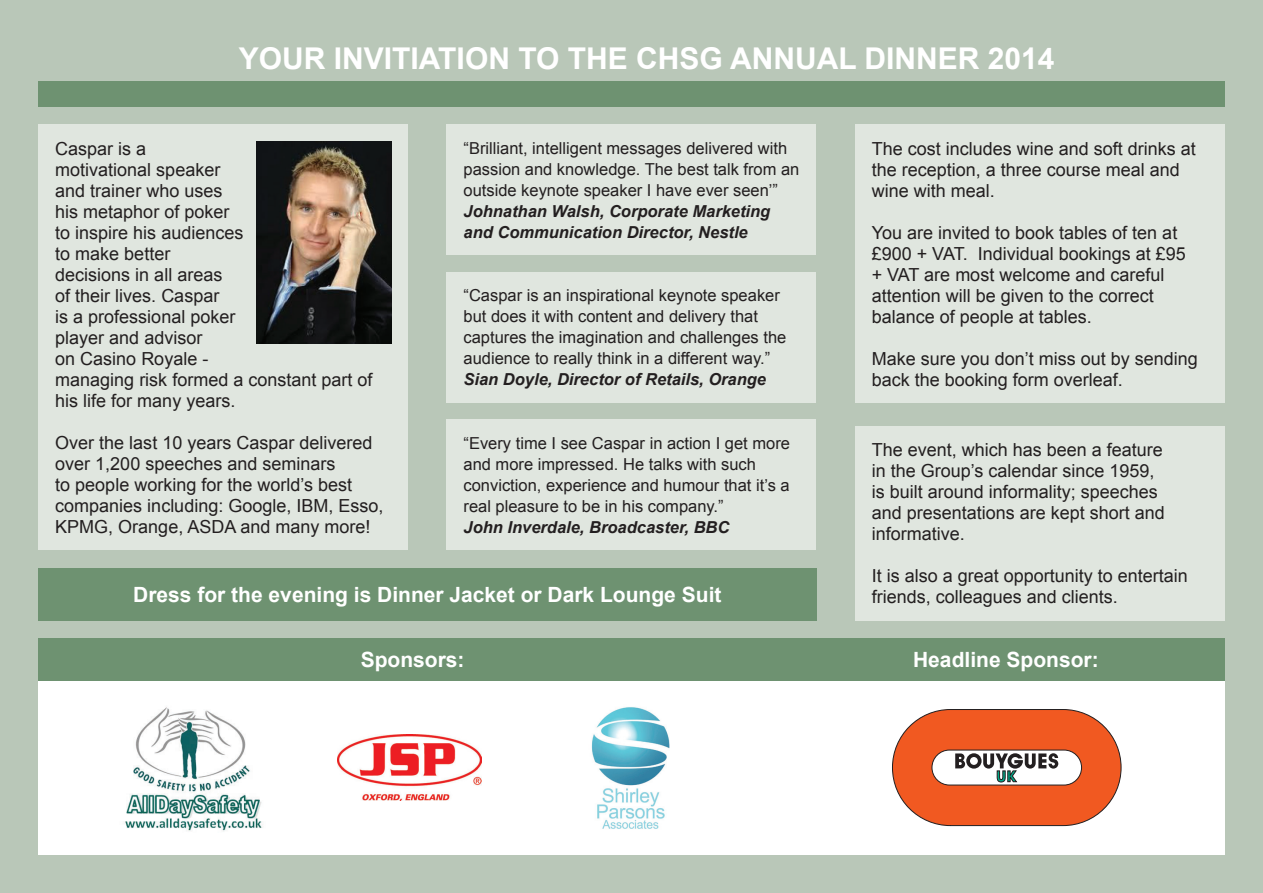
<style>
.page{position:relative;width:1263px;height:893px;background:#b9c7b8}
.page>*{position:absolute;margin:0;border:0;box-sizing:border-box;transform-origin:0 0}
.t1{font:700 30px "Arial";color:#fff}
.t2{font:700 21px "Arial";color:#fff}
.t3{font:18px/21px "Arial";color:#231f20}
.t4{font:16.5px/21px "Arial";color:#231f20}
.t5{font:italic 700 16.5px/21px "Arial";color:#231f20}
</style>
<div class="page">
<div style="left:38px;top:680px;width:1187px;height:175px;background:#fff"></div>
<div style="left:38px;top:125px;width:370px;height:425px;background:#e0e6df"></div>
<img style="left:257px;top:142px;width:134px;height:202px">
<div style="left:38px;top:81px;width:1187px;height:25px;background:#6e9271"></div>
<div style="left:38px;top:638px;width:1187px;height:42px;background:#6e9271"></div>
<img style="left:125px;top:707px;width:138px;height:125px">
<img style="left:338px;top:734px;width:144px;height:67px">
<img style="left:591px;top:707px;width:79px;height:122px">
<svg style="left:892px;top:709px;width:230px;height:118px"></svg>
<div style="left:855px;top:125px;width:370px;height:278px;background:#e0e6df"></div>
<div style="left:855px;top:426px;width:370px;height:194px;background:#e0e6df"></div>
<div style="left:38px;top:568px;width:778px;height:52px;background:#6e9271"></div>
<div style="left:446px;top:125px;width:370px;height:130px;background:#e0e6df"></div>
<div style="left:446px;top:272px;width:370px;height:130px;background:#e0e6df"></div>
<div style="left:446px;top:420px;width:370px;height:130px;background:#e0e6df"></div>
<h1 class="t1" style="left:239px;top:38px;width:817px">YOUR INVITIATION TO THE CHSG ANNUAL DINNER 2014</h1>
<p class="t3" style="left:55px;top:138px;width:319px">Caspar is a<br>motivational speaker<br>and trainer who uses<br>his metaphor of poker<br>to inspire his audiences<br>to make better<br>decisions in all areas<br>of their lives. Caspar<br>is a professional poker<br>player and advisor<br>on Casino Royale -<br>managing risk formed a constant part of his life for many years.</p>
<p class="t3" style="left:55px;top:432px;width:330px">Over the last 10 years Caspar delivered over 1,200 speeches and seminars<br>to people working for the world’s best companies including: Google, IBM, Esso, KPMG, Orange, ASDA and many more!</p>
<p class="t4" style="left:463px;top:138px;width:337px">“Brilliant, intelligent messages delivered with passion and knowledge. The best talk from an outside keynote speaker I have ever seen’”</p>
<p class="t5" style="left:463px;top:201px;width:308px">Johnathan Walsh, Corporate Marketing and Communication Director, Nestle</p>
<p class="t3" style="left:872px;top:138px;width:326px">The cost includes wine and soft drinks at the reception, a three course meal and wine with meal.</p>
<p class="t3" style="left:872px;top:222px;width:316px">You are invited to book tables of ten at £900 + VAT. Individual bookings at £95 + VAT are most welcome and careful attention will be given to the correct balance of people at tables.</p>
<p class="t3" style="left:872px;top:348px;width:328px">Make sure you don’t miss out by sending back the booking form overleaf.</p>
<p class="t4" style="left:463px;top:285px;width:324px">“Caspar is an inspirational keynote speaker but does it with content and delivery that captures the imagination and challenges the audience to really think in a different way.”</p>
<p class="t5" style="left:463px;top:369px;width:304px">Sian Doyle, Director of Retails, Orange</p>
<p class="t4" style="left:463px;top:433px;width:328px">“Every time I see Caspar in action I get more and more impressed. He talks with such conviction, experience and humour that it’s a real pleasure to be in his company.”</p>
<p class="t5" style="left:463px;top:517px;width:267px">John Inverdale, Broadcaster, BBC</p>
<p class="t3" style="left:872px;top:440px;width:295px">The event, which has been a feature in the Group’s calendar since 1959, is built around informality; speeches and presentations are kept short and informative.</p>
<p class="t3" style="left:872px;top:566px;width:318px">It is also a great opportunity to entertain</p>
<p class="t2" style="left:133px;top:580px;width:590px">Dress for the evening is Dinner Jacket or Dark Lounge Suit</p>
<p class="t3" style="left:872px;top:587px;width:248px">friends, colleagues and clients.</p>
<p class="t2" style="left:361px;top:645px;width:105px">Sponsors:</p>
<p class="t2" style="left:913px;top:645px;width:187px">Headline Sponsor:</p>
</div>
